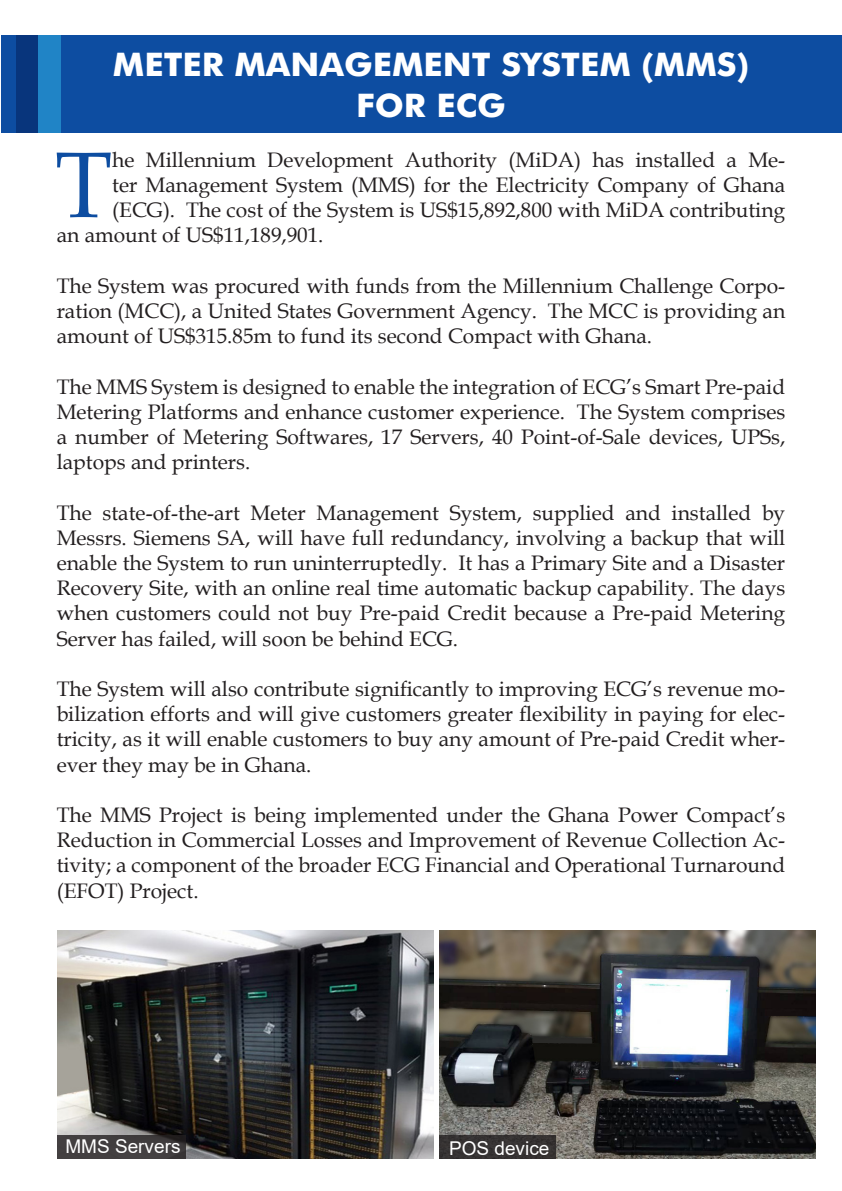
<style>
.page{position:relative;width:842px;height:1191px;background:#fff}
.page>*{position:absolute;margin:0;border:0;box-sizing:border-box;transform-origin:0 0}
.Paragraph_Style_1{font:93.2px "Book Antiqua";color:#0d4da1}
.t1{font:700 32.4px/40.8px "Futura BT";color:#fff;text-align:center;scale:1.05 1}
.Paragraph_Style_1-2{font:21px/25.2px "Book Antiqua";color:#231f20;text-align:justify}
.t2{font:19px "Arial";color:#fff}
</style>
<div class="page">
<div style="left:1px;top:35px;width:841px;height:97px;background:#0d4da1"></div>
<div style="left:17px;top:35px;width:22px;height:97px;background:#08357c"></div>
<div style="left:39px;top:35px;width:22px;height:97px;background:#2084c6"></div>
<img style="left:57px;top:930px;width:376px;height:228px">
<img style="left:439px;top:930px;width:376px;height:228px">
<div style="left:439px;top:1135px;width:117px;height:24px;background:#363332"></div>
<div style="left:57px;top:1135px;width:129px;height:24px;background:#423e40"></div>
<p class="t1" style="left:113px;top:44px;width:607px">METER MANAGEMENT SYSTEM (MMS)<br>FOR ECG</p>
<p class="Paragraph_Style_1" style="left:55px;top:120px;width:59px">T</p>
<p class="Paragraph_Style_1-2" style="left:112px;top:146px;width:674px">he Millennium Development Authority (MiDA) has installed a Me-</p>
<p class="Paragraph_Style_1-2" style="left:112px;top:172px;width:674px">ter Management System (MMS) for the Electricity Company of Ghana</p>
<p class="Paragraph_Style_1-2" style="left:112px;top:197px;width:674px">(ECG). The cost of the System is US$15,892,800 with MiDA contributing</p>
<p class="Paragraph_Style_1-2" style="left:57px;top:222px;width:268px">an amount of US$11,189,901.</p>
<p class="Paragraph_Style_1-2" style="left:57px;top:272px;width:730px">The System was procured with funds from the Millennium Challenge Corpo&shy;ration (MCC), a United States Government Agency. The MCC is providing an amount of US$315.85m to fund its second Compact with Ghana.</p>
<p class="Paragraph_Style_1-2" style="left:57px;top:373px;width:730px">The MMS System is designed to enable the integration of ECG’s Smart Pre-paid Metering Platforms and enhance customer experience. The System comprises a number of Metering Softwares, 17 Servers, 40 Point-of-Sale devices, UPSs, laptops and printers.</p>
<p class="Paragraph_Style_1-2" style="left:57px;top:499px;width:730px">The state-of-the-art Meter Management System, supplied and installed by Messrs. Siemens SA, will have full redundancy, involving a backup that will enable the System to run uninterruptedly. It has a Primary Site and a Disaster Recovery Site, with an online real time automatic backup capability. The days when customers could not buy Pre-paid Credit because a Pre-paid Metering Server has failed, will soon be behind ECG.</p>
<p class="Paragraph_Style_1-2" style="left:57px;top:676px;width:730px">The System will also contribute significantly to improving ECG’s revenue mo&shy;bilization efforts and will give customers greater flexibility in paying for elec&shy;tricity, as it will enable customers to buy any amount of Pre-paid Credit wher&shy;ever they may be in Ghana.</p>
<p class="Paragraph_Style_1-2" style="left:57px;top:802px;width:730px">The MMS Project is being implemented under the Ghana Power Compact’s Reduction in Commercial Losses and Improvement of Revenue Collection Ac&shy;tivity; a component of the broader ECG Financial and Operational Turnaround (EFOT) Project.</p>
<p class="t2" style="left:65px;top:1133px;width:117px">MMS Servers</p>
<p class="t2" style="left:449px;top:1134px;width:102px">POS device</p>
</div>
